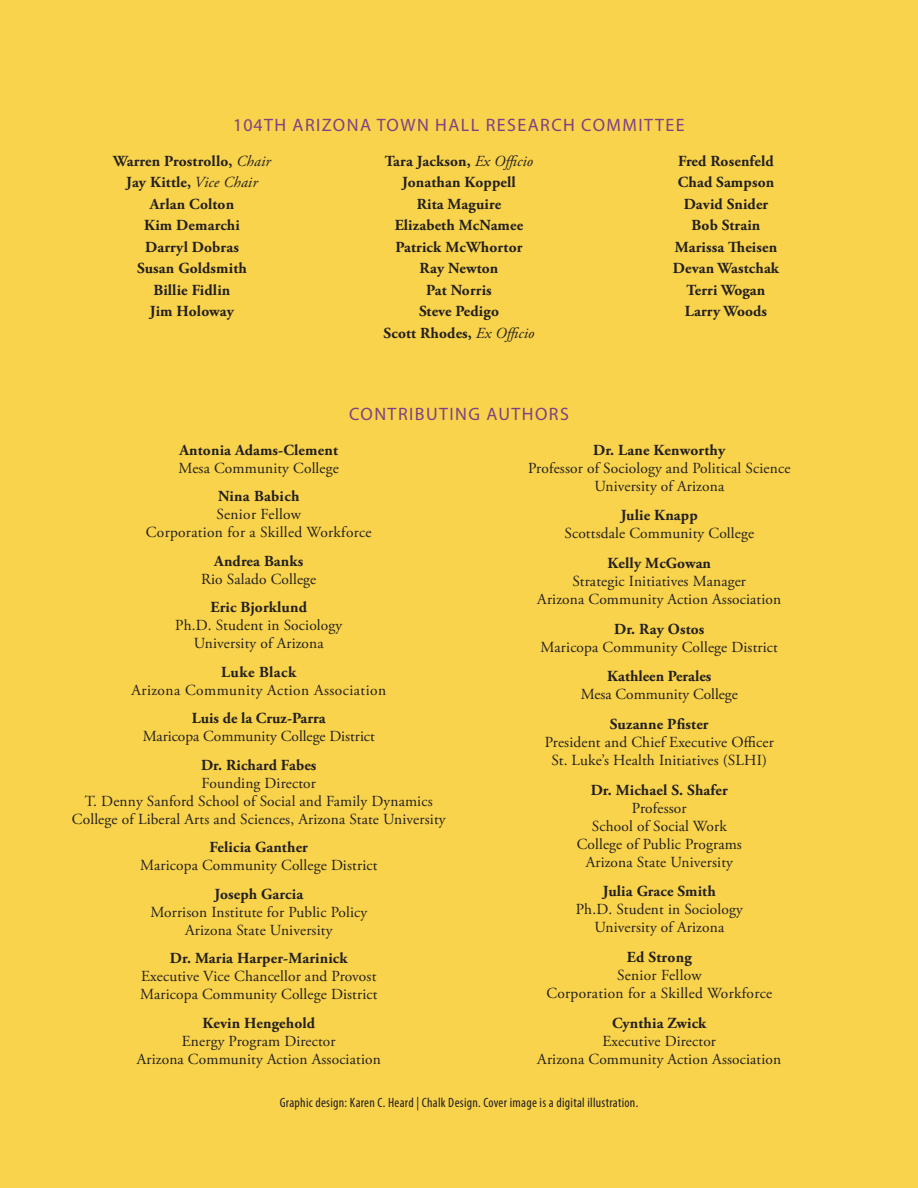
<style>
.page{position:relative;width:918px;height:1188px;background:#f8d34b}
.page>*{position:absolute;margin:0;border:0;box-sizing:border-box;transform-origin:0 0}
.Main_Byline_Key_Find{font:18px "Myriad Pro";letter-spacing:.08em;color:#7f4183}
.RTF{font:15.3px/18px "Adobe Garamond Pro";letter-spacing:.01em;color:#231f20;text-align:center}
.RTF-2{font:700 15.3px/18px "Adobe Garamond Pro";letter-spacing:.01em;color:#231f20}
.RTF-3{font:15.3px/18px "Adobe Garamond Pro";letter-spacing:.03em;color:#231f20;text-align:center}
.Sidebar_RTF{font:condensed 13.5px "Myriad Pro";letter-spacing:.02em;color:#231f20}
.s1{font-weight:400;font-style:italic}
.s2{font-weight:400}
.s3{font-weight:700}
</style>
<div class="page">
<p class="Main_Byline_Key_Find" style="left:233px;top:114px;width:453px">104TH ARIZONA TOWN HALL RESEARCH COMMITTEE</p>
<p class="RTF-2" style="left:113px;top:152px;width:159px">Warren Prostrollo, <span class="s1">Chair</span></p>
<p class="RTF-2" style="left:126px;top:174px;width:133px">Jay Kittle, <span class="s1">Vice Chair</span></p>
<p class="RTF-2" style="left:150px;top:195px;width:86px">Arlan Colton</p>
<p class="RTF-2" style="left:144px;top:217px;width:97px">Kim Demarchi</p>
<p class="RTF-2" style="left:145px;top:238px;width:95px">Darryl Dobras</p>
<p class="RTF-2" style="left:137px;top:260px;width:111px">Susan Goldsmith</p>
<p class="RTF-2" style="left:154px;top:281px;width:78px">Billie Fidlin</p>
<p class="RTF-2" style="left:150px;top:303px;width:86px">Jim Holoway</p>
<p class="RTF-2" style="left:385px;top:152px;width:150px">Tara Jackson, <span class="s1">Ex Officio</span></p>
<p class="RTF-2" style="left:402px;top:174px;width:115px">Jonathan Koppell</p>
<p class="RTF-2" style="left:417px;top:195px;width:86px">Rita Maguire</p>
<p class="RTF-2" style="left:395px;top:217px;width:130px">Elizabeth McNamee</p>
<p class="RTF-2" style="left:395px;top:238px;width:128px">Patrick McWhortor</p>
<p class="RTF-2" style="left:420px;top:260px;width:80px">Ray Newton</p>
<p class="RTF-2" style="left:426px;top:281px;width:67px">Pat Norris</p>
<p class="RTF-2" style="left:419px;top:303px;width:81px">Steve Pedigo</p>
<p class="RTF-2" style="left:384px;top:324px;width:152px">Scott Rhodes, <span class="s1">Ex Officio</span></p>
<p class="RTF-2" style="left:678px;top:152px;width:97px">Fred Rosenfeld</p>
<p class="RTF-2" style="left:678px;top:174px;width:98px">Chad Sampson</p>
<p class="RTF-2" style="left:684px;top:195px;width:86px">David Snider</p>
<p class="RTF-2" style="left:692px;top:217px;width:70px">Bob Strain</p>
<p class="RTF-2" style="left:675px;top:238px;width:104px">Marissa Theisen</p>
<p class="RTF-2" style="left:673px;top:260px;width:108px">Devan Wastchak</p>
<p class="RTF-2" style="left:687px;top:281px;width:80px">Terri Wogan</p>
<p class="RTF-2" style="left:685px;top:303px;width:84px">Larry Woods</p>
<p class="Main_Byline_Key_Find" style="left:349px;top:403px;width:221px">CONTRIBUTING AUTHORS</p>
<p class="RTF-2" style="left:179px;top:441px;width:162px">Antonia Adams-Clement<br><span class="s2">Mesa Community College</span></p>
<p class="RTF" style="left:146px;top:488px;width:227px"><span class="s3">Nina Babich<br></span>Senior Fellow<br>Corporation for a Skilled Workforce</p>
<p class="RTF" style="left:201px;top:552px;width:117px"><span class="s3">Andrea Banks<br></span>Rio Salado College</p>
<p class="RTF" style="left:175px;top:599px;width:169px"><span class="s3">Eric Bjorklund<br></span>Ph.D. Student in Sociology<br>University of Arizona</p>
<p class="RTF-3" style="left:131px;top:663px;width:256px"><span class="s3">Luke Black<br></span>Arizona Community Action Association</p>
<p class="RTF" style="left:143px;top:710px;width:234px"><span class="s3">Luis de la Cruz-Parra<br></span>Maricopa Community College District</p>
<p class="RTF" style="left:72px;top:756px;width:375px"><span class="s3">Dr. Richard Fabes<br></span>Founding Director<br>T. Denny Sanford School of Social and Family Dynamics College of Liberal Arts and Sciences, Arizona State University</p>
<p class="RTF" style="left:140px;top:839px;width:239px"><span class="s3">Felicia Ganther<br></span>Maricopa Community College District</p>
<p class="RTF" style="left:150px;top:885px;width:218px"><span class="s3">Joseph Garcia<br></span>Morrison Institute for Public Policy<br>Arizona State University</p>
<p class="RTF" style="left:140px;top:950px;width:239px"><span class="s3">Dr. Maria Harper-Marinick<br></span>Executive Vice Chancellor and Provost<br>Maricopa Community College District</p>
<p class="RTF" style="left:137px;top:1014px;width:246px"><span class="s3">Kevin Hengehold<br></span>Energy Program Director<br>Arizona Community Action Association</p>
<p class="RTF" style="left:528px;top:441px;width:264px"><span class="s3">Dr. Lane Kenworthy<br></span>Professor of Sociology and Political Science<br>University of Arizona</p>
<p class="RTF" style="left:564px;top:507px;width:191px"><span class="s3">Julie Knapp<br></span>Scottsdale Community College</p>
<p class="RTF" style="left:537px;top:555px;width:246px"><span class="s3">Kelly McGowan<br></span>Strategic Initiatives Manager<br>Arizona Community Action Association</p>
<p class="RTF" style="left:541px;top:620px;width:239px"><span class="s3">Dr. Ray Ostos<br></span>Maricopa Community College District</p>
<p class="RTF" style="left:581px;top:668px;width:159px"><span class="s3">Kathleen Perales<br></span>Mesa Community College</p>
<p class="RTF" style="left:545px;top:716px;width:230px"><span class="s3">Suzanne Pfister<br></span>President and Chief Executive Officer<br>St. Luke’s Health Initiatives (SLHI)</p>
<p class="RTF" style="left:577px;top:781px;width:167px"><span class="s3">Dr. Michael S. Shafer<br></span>Professor<br>School of Social Work<br>College of Public Programs<br>Arizona State University</p>
<p class="RTF" style="left:576px;top:883px;width:169px"><span class="s3">Julia Grace Smith<br></span>Ph.D. Student in Sociology<br>University of Arizona</p>
<p class="RTF" style="left:546px;top:949px;width:227px"><span class="s3">Ed Strong<br></span>Senior Fellow<br>Corporation for a Skilled Workforce</p>
<p class="RTF" style="left:537px;top:1014px;width:246px"><span class="s3">Cynthia Zwick<br></span>Executive Director<br>Arizona Community Action Association</p>
<p class="Sidebar_RTF" style="left:280px;top:1095px;width:360px">Graphic design: Karen C. Heard | Chalk Design. Cover image is a digital illustration.</p>
</div>
